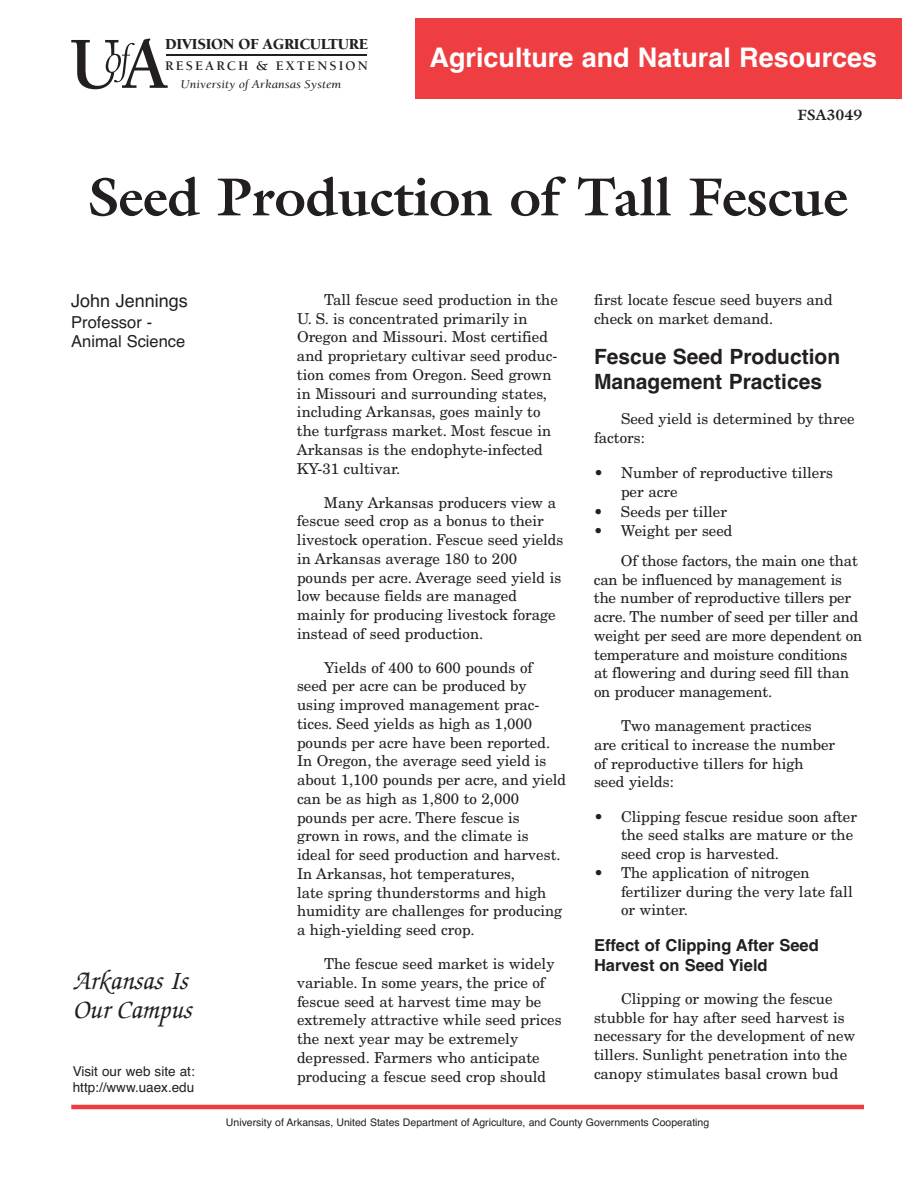
<style>
.page{position:relative;width:918px;height:1188px;background:#fff}
.page>*{position:absolute;margin:0;border:0;box-sizing:border-box;transform-origin:0 0}
.t1{font:700 54px "Galliard";letter-spacing:-.005em;color:#231f20}
.t2{font:700 27px "Helvetica";color:#fff}
.t3{font:italic 500 27px/28.5px "Zapf Chancery";color:#231f20}
.t4{font:700 21px/24.8px "Helvetica";color:#231f20}
.t5{font:18px "Helvetica";color:#231f20}
.t6{font:700 16.5px/20.2px "Helvetica";color:#231f20}
.t7{font:16.5px/19.5px "Helvetica";color:#231f20}
.t8{font:900 15.75px "Berkeley";letter-spacing:-.02em;color:#231f20}
.t9{font:15px/18.8px "New Century Schlbk";color:#231f20}
.t10{font:700 15px "Galliard";color:#231f20}
.t11{font:13.5px/16.2px "Helvetica";color:#231f20}
.t12{font:700 13.5px "Berkeley";letter-spacing:.155em;color:#231f20}
.t13{font:italic 12.15px "Berkeley";color:#231f20;scale:1.09 1}
.t14{font:10.5px "Helvetica";color:#231f20}
</style>
<div class="page">
<hr style="left:71px;top:1105px;width:793px;height:4px;background:#ef3a42">
<hr style="left:166px;top:54px;width:201px;height:2px;background:#231f20">
<div style="left:416px;top:18px;width:486px;height:81px;background:#ef3e42"></div>
<svg style="left:71px;top:39px;width:97px;height:50px"></svg>
<h5 class="t8" style="left:165px;top:38px;width:205px">DIVISION OF AGRICULTURE</h5>
<h6 class="t12" style="left:165px;top:60px;width:204px">RESEARCH &amp; EXTENSION</h6>
<p class="t13" style="left:181px;top:79px;width:149px">University of Arkansas System</p>
<p class="t2" style="left:430px;top:47px;width:449px">Agriculture and Natural Resources</p>
<p class="t10" style="left:797px;top:109px;width:67px">FSA3049</p>
<h1 class="t1" style="left:87px;top:176px;width:762px">Seed Production of Tall Fescue</h1>
<p class="t5" style="left:71px;top:294px;width:118px">John Jennings</p>
<p class="t7" style="left:71px;top:314px;width:116px">Professor -<br>Animal Science</p>
<h2 class="t3" style="left:73px;top:970px;width:120px">Arkansas Is<br>Our Campus</h2>
<p class="t11" style="left:73px;top:1064px;width:124px">Visit our web site at: http://www.uaex.edu</p>
<p class="t9" style="left:594px;top:292px;width:240px">first locate fescue seed buyers and check on market demand.</p>
<h3 class="t4" style="left:594px;top:347px;width:248px">Fescue Seed Production<br>Management Practices</h3>
<p class="t9" style="left:594px;top:411px;width:262px;text-indent:27px">Seed yield is determined by three factors:</p>
<p class="t9" style="left:621px;top:464px;width:214px;line-height:19.5px;text-indent:-27px">• Number of reproductive tillers per acre</p>
<p class="t9" style="left:594px;top:503px;width:135px">• Seeds per tiller</p>
<p class="t9" style="left:594px;top:523px;width:140px">• Weight per seed</p>
<p class="t9" style="left:594px;top:552px;width:270px;text-indent:27px">Of those factors, the main one that can be influenced by management is the number of reproductive tillers per acre. The number of seed per tiller and weight per seed are more dependent on temperature and moisture conditions at flowering and during seed fill than on producer management.</p>
<p class="t9" style="left:594px;top:718px;width:243px;text-indent:27px">Two management practices are critical to increase the number of repro ductive tillers for high seed yields:</p>
<p class="t9" style="left:621px;top:808px;width:238px;text-indent:-27px">• Clipping fescue residue soon after the seed stalks are mature or the seed crop is harvested.</p>
<p class="t9" style="left:621px;top:865px;width:233px;text-indent:-27px">• The application of nitrogen fertilizer during the very late fall or winter.</p>
<h4 class="t6" style="left:594px;top:936px;width:226px">Effect of Clipping After Seed<br>Harvest on Seed Yield</h4>
<p class="t9" style="left:594px;top:990px;width:263px;text-indent:27px">Clipping or mowing the fescue stubble for hay after seed harvest is necessary for the development of new tillers. Sunlight penetration into the canopy stimulates basal crown bud</p>
<p class="t14" style="left:226px;top:1118px;width:485px">University of Arkansas, United States Department of Agriculture, and County Governments Cooperating</p>
<p class="t9" style="left:324px;top:292px;width:235px">Tall fescue seed production in the</p>
<p class="t9" style="left:297px;top:310px;width:262px">U. S. is concentrated primarily in Oregon and Missouri. Most certified and proprietary cultivar seed produc&shy;tion comes from Oregon. Seed grown in Missouri and surrounding states, including Arkansas, goes mainly to the turfgrass market. Most fescue in Arkansas is the endophyte-infected KY-31 cultivar.</p>
<p class="t9" style="left:297px;top:494px;width:268px;text-indent:27px">Many Arkansas producers view a fescue seed crop as a bonus to their livestock operation. Fescue seed yields in Arkansas average 180 to 200 pounds per acre. Average seed yield is low because fields are managed mainly for producing livestock forage instead of seed production.</p>
<p class="t9" style="left:297px;top:659px;width:271px;text-indent:27px">Yields of 400 to 600 pounds of seed per acre can be produced by using improved management prac&shy;tices. Seed yields as high as 1,000 pounds per acre have been reported.<br>In Oregon, the average seed yield is about 1,100 pounds per acre, and yield can be as high as 1,800 to 2,000 pounds per acre. There fescue is grown in rows, and the climate is ideal for seed production and harvest.<br>In Arkansas, hot tem peratures,<br>late spring thunderstorms and high humidity are challenges for producing a high-yielding seed crop.</p>
<p class="t9" style="left:297px;top:956px;width:266px;text-indent:27px">The fescue seed market is widely variable. In some years, the price of fescue seed at harvest time may be extremely attractive while seed prices the next year may be extremely depressed. Farmers who anticipate producing a fescue seed crop should</p>
</div>
